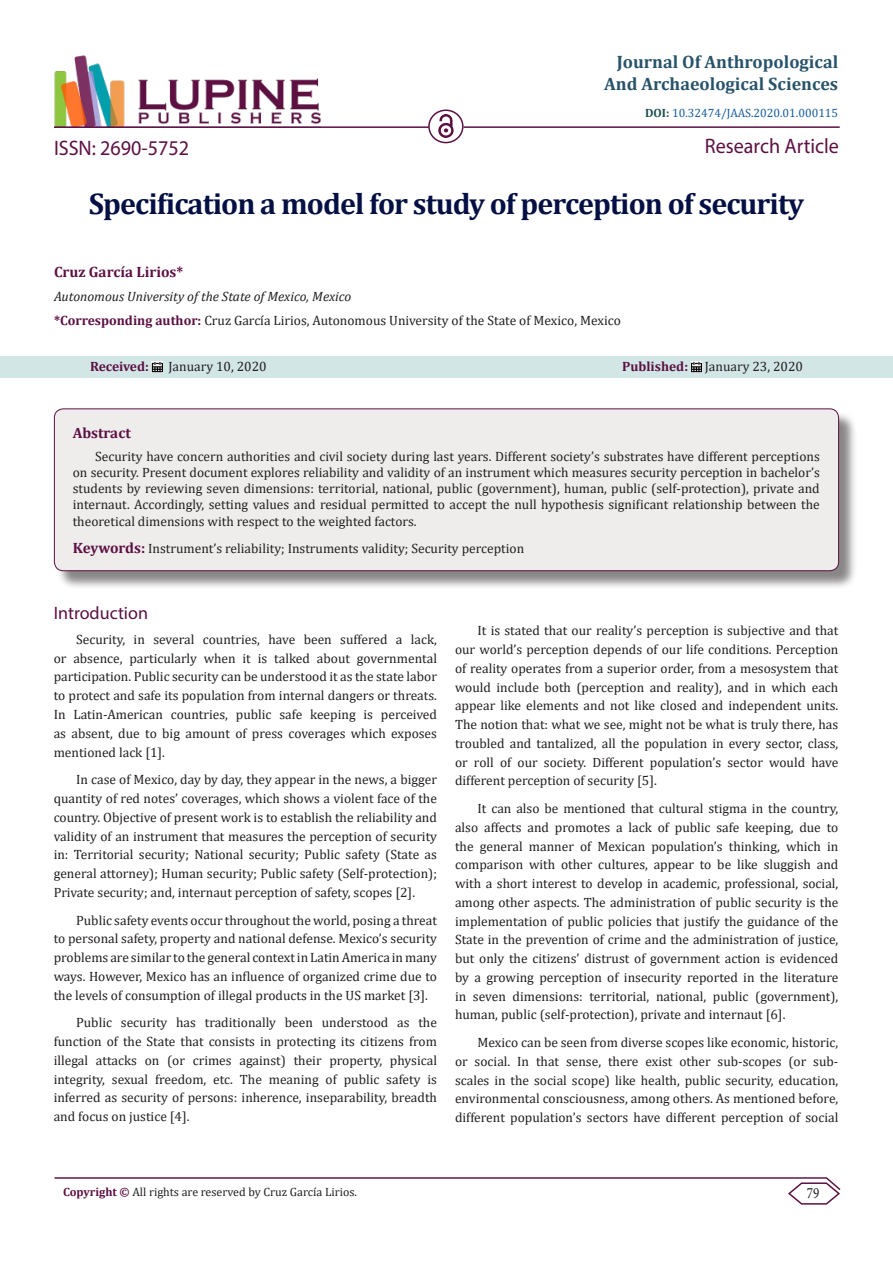
<style>
.page{position:relative;width:893px;height:1263px;background:#fff}
.page>*{position:absolute;margin:0;border:0;box-sizing:border-box;transform-origin:0 0}
.t1{font:700 30px "Cambria";letter-spacing:-.03em;color:#041043}
.t2{font:21px "Myriad Pro";color:#5c1043;scale:.96 1}
.t3{font:700 18px/21.6px "Cambria";color:#27536a;text-align:right}
.t4{font:18px "Myriad Pro";color:#5c1043}
.t5{font:15.75px "Minion Pro";color:#231f20;scale:.83 1}
.t6{font:700 15px "Cambria";color:#5c1043}
.t7{font:13.5px/18.8px "Cambria";color:#231f20;text-align:justify}
.t8{font:italic 13.5px "Cambria";color:#231f20}
.t9{font:700 13.5px "Cambria";letter-spacing:-.005em;color:#5c1043}
.t10{font:12px "Cambria";color:#231f20}
.t11{font:12px "Cambria";color:#175d9e}
.s1{font-weight:700;color:#1e5050}
.s2{font-weight:700;color:#5c1043}
.s3{font-weight:700;font-size:15px;color:#5c1043}
</style>
<div class="page">
<hr style="left:54px;top:1177px;width:773px;height:2px;background:#5c1043">
<svg style="left:787px;top:1177px;width:54px;height:28px"></svg>
<img style="left:54px;top:55px;width:267px;height:71px">
<hr style="left:54px;top:126px;width:375px;height:2px;background:#5c1043">
<img style="left:438px;top:115px;width:15px;height:23px">
<div style="left:0;top:356px;width:893px;height:22px;background:#d2e6e6"></div>
<svg style="left:152px;top:362px;width:11px;height:10px"></svg>
<svg style="left:691px;top:362px;width:11px;height:10px"></svg>
<div style="left:428px;top:109px;width:36px;height:34px;border:2px solid #5c1043;border-radius:50%"></div>
<hr style="left:464px;top:126px;width:376px;height:2px;background:#5c1043">
<div style="left:56px;top:411px;width:802px;height:179px;background:#231f20;opacity:.54"></div>
<div style="left:54px;top:409px;width:785px;height:162px;background:#efedec;border-radius:9px"></div>
<div style="left:54px;top:408px;width:785px;height:163px;border:1px solid #5c1043;border-radius:9px"></div>
<p class="t3" style="left:604px;top:50px;width:236px">Journal Of Anthropological<br>And Archaeological Sciences</p>
<p class="t11" style="left:645px;top:106px;width:195px"><span class="s1">DOI:</span> 10.32474/JAAS.2020.01.000115</p>
<p class="t2" style="left:705px;top:133px;width:141px">Research Article</p>
<p class="t1" style="left:89px;top:183px;width:717px">Specification a model for study of perception of security</p>
<p class="t2" style="left:54px;top:135px;width:142px">ISSN: 2690-5752</p>
<p class="t6" style="left:54px;top:262px;width:131px">Cruz García Lirios*</p>
<p class="t8" style="left:54px;top:287px;width:299px">Autonomous University of the State of Mexico, Mexico</p>
<p class="t7" style="left:54px;top:311px;width:568px"><span class="s2">*Corresponding author:</span> Cruz García Lirios, Autonomous University of the State of Mexico, Mexico</p>
<p class="t9" style="left:90px;top:357px;width:60px">Received:</p>
<p class="t7" style="left:168px;top:357px;width:100px">January 10, 2020</p>
<p class="t7" style="left:622px;top:357px;width:182px"><span class="s2">Published:</span> January 23, 2020</p>
<p class="t6" style="left:73px;top:423px;width:60px">Abstract</p>
<p class="t7" style="left:73px;top:448px;width:749px;line-height:16.2px;text-indent:22px">Security have concern authorities and civil society during last years. Different society’s substrates have different perceptions on security. Present document explores reliability and validity of an instrument which measures security perception in bachelor’s students by reviewing seven dimensions: territorial, national, public (government), human, public (self-protection), private and internaut. Accordingly, setting values and residual permitted to accept the null hypothesis significant relationship between the theoretical dimensions with respect to the weighted factors.</p>
<p class="t7" style="left:73px;top:539px;width:453px"><span class="s3">Keywords:</span> Instrument’s reliability; Instruments validity; Security perception</p>
<p class="t4" style="left:54px;top:602px;width:96px">Introduction</p>
<p class="t7" style="left:54px;top:630px;width:385px;text-indent:22px">Security, in several countries, have been suffered a lack, or absence, particularly when it is talked about governmental participation. Public security can be understood it as the state labor to protect and safe its population from internal dangers or threats.<br>In Latin-American countries, public safe keeping is perceived as absent, due to big amount of press coverages which exposes mentioned lack [1].</p>
<p class="t7" style="left:54px;top:770px;width:385px;text-indent:22px">In case of Mexico, day by day, they appear in the news, a bigger quantity of red notes’ coverages, which shows a violent face of the country. Objective of present work is to establish the reliability and validity of an instrument that measures the perception of security in: Territorial security; National security; Public safety (State as general attorney); Human security; Public safety (Self-protection); Private security; and, internaut perception of safety, scopes [2].</p>
<p class="t7" style="left:54px;top:910px;width:385px;text-indent:22px">Public safety events occur throughout the world, posing a threat to personal safety, property and national defense. Mexico’s security problems are similar to the general context in Latin America in many ways. However, Mexico has an influence of organized crime due to the levels of consumption of illegal products in the US market [3].</p>
<p class="t7" style="left:54px;top:1013px;width:385px;text-indent:22px">Public security has traditionally been understood as the function of the State that consists in protecting its citizens from illegal attacks on (or crimes against) their property, physical integrity, sexual freedom, etc. The meaning of public safety is inferred as security of persons: inherence, inseparability, breadth and focus on justice [4].</p>
<p class="t7" style="left:455px;top:621px;width:385px;text-indent:22px">It is stated that our reality’s perception is subjective and that our world’s perception depends of our life conditions. Perception of reality operates from a superior order, from a mesosystem that would include both (perception and reality), and in which each appear like elements and not like closed and independent units.<br>The notion that: what we see, might not be what is truly there, has troubled and tantalized, all the population in every sector, class, or roll of our society. Different population’s sector would have different perception of security [5].</p>
<p class="t7" style="left:455px;top:799px;width:385px;text-indent:22px">It can also be mentioned that cultural stigma in the country, also affects and promotes a lack of public safe keeping, due to the general manner of Mexican population’s thinking, which in comparison with other cultures, appear to be like sluggish and with a short interest to develop in academic, professional, social, among other aspects. The administration of public security is the implementation of public policies that justify the guidance of the State in the prevention of crime and the administration of justice, but only the citizens’ distrust of government action is evidenced by a growing perception of insecurity reported in the literature in seven dimensions: territorial, national, public (government), human, public (self-protection), private and internaut [6].</p>
<p class="t7" style="left:455px;top:1033px;width:385px;text-indent:22px">Mexico can be seen from diverse scopes like economic, historic, or social. In that sense, there exist other sub-scopes (or sub&shy;scales in the social scope) like health, public security, education, environmental consciousness, among others. As mentioned before, different population’s sectors have different perception of social</p>
<p class="t10" style="left:63px;top:1185px;width:296px"><span class="s2">Copyright ©</span> All rights are reserved by Cruz García Lirios.</p>
<p class="t5" style="left:807px;top:1183px;width:17px">79</p>
</div>
